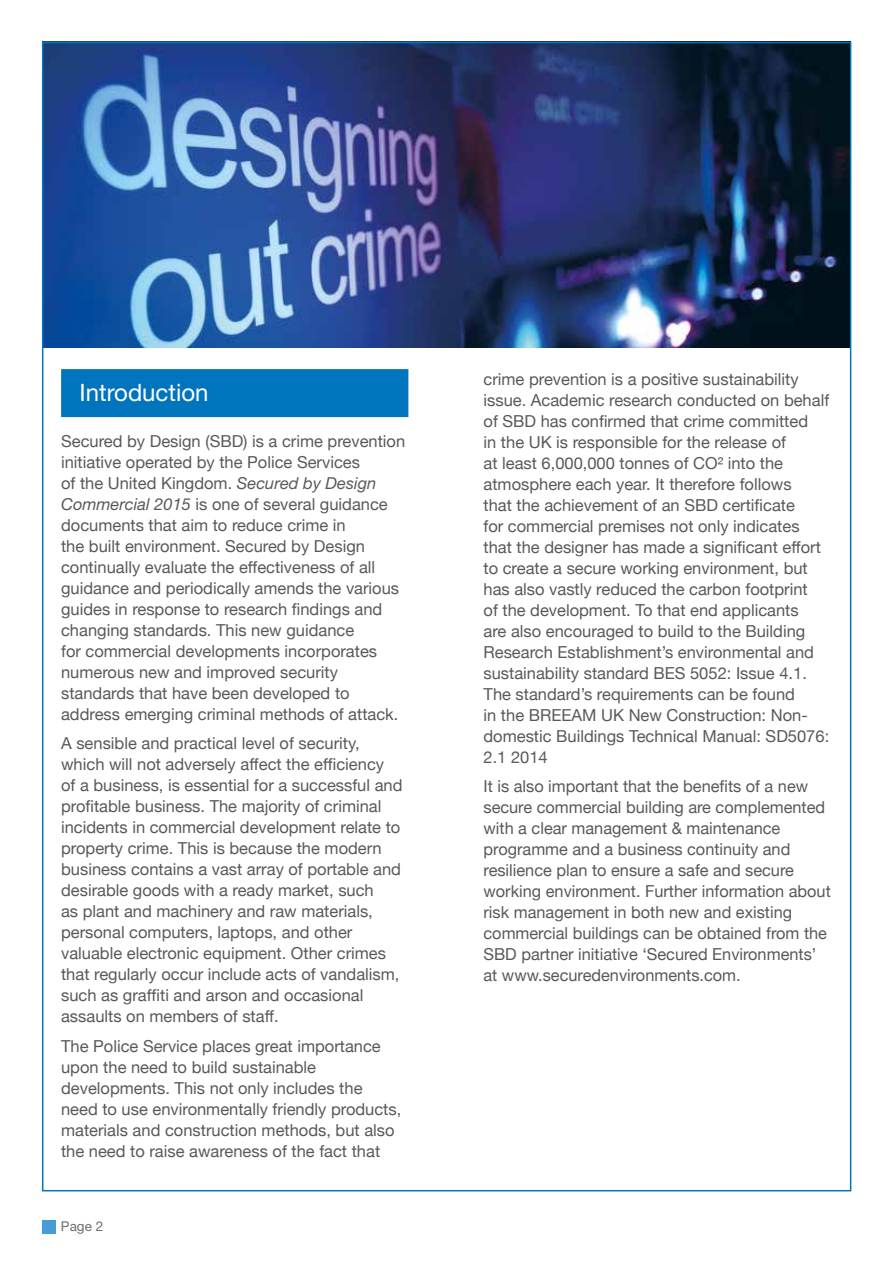
<style>
.page{position:relative;width:893px;height:1263px;background:#fff}
.page>*{position:absolute;margin:0;border:0;box-sizing:border-box;transform-origin:0 0}
.t1{font:24px "Helvetica Neue";color:#fff}
.t2{font:16.5px/21px "Helvetica Neue";color:#59595c}
.t3{font:13.5px "Helvetica Neue";color:#706f6f}
.s1{font-style:italic}
</style>
<div class="page">
<div style="left:43px;top:1220px;width:13px;height:13px;background:#449dd7"></div>
<img style="left:45px;top:45px;width:803px;height:303px">
<div style="left:61px;top:369px;width:347px;height:48px;background:#0075bd"></div>
<h1 class="t1" style="left:80px;top:378px;width:130px">Introduction</h1>
<p class="t2" style="left:61px;top:430px;width:346px">Secured by Design (SBD) is a crime prevention initiative operated by the Police Services<br>of the United Kingdom. <span class="s1">Secured by Design Commercial 2015</span> is one of several guidance documents that aim to reduce crime in<br>the built environment. Secured by Design continually evaluate the effectiveness of all guidance and periodically amends the various guides in response to research findings and changing standards. This new guidance<br>for commercial developments incorporates numerous new and improved security standards that have been developed to address emerging criminal methods of attack.</p>
<p class="t2" style="left:61px;top:733px;width:343px">A sensible and practical level of security, which will not adversely affect the efficiency of a business, is essential for a successful and profitable business. The majority of criminal incidents in commercial development relate to property crime. This is because the modern business contains a vast array of portable and desirable goods with a ready market, such<br>as plant and machinery and raw materials, personal computers, laptops, and other valuable electronic equipment. Other crimes that regularly occur include acts of vandalism, such as graffiti and arson and occasional assaults on members of staff.</p>
<p class="t2" style="left:61px;top:1035px;width:342px">The Police Service places great importance upon the need to build sustainable developments. This not only includes the need to use environmentally friendly products, materials and construction methods, but also the need to raise awareness of the fact that</p>
<p class="t3" style="left:61px;top:1218px;width:44px">Page 2</p>
<p class="t2" style="left:483px;top:368px;width:347px">crime prevention is a positive sustainability issue. Academic research conducted on behalf of SBD has confirmed that crime committed<br>in the UK is responsible for the release of<br>at least 6,000,000 tonnes of CO² into the atmosphere each year. It therefore follows<br>that the achievement of an SBD certificate<br>for commercial premises not only indicates that the designer has made a significant effort to create a secure working environment, but has also vastly reduced the carbon footprint<br>of the development. To that end applicants<br>are also encouraged to build to the Building Research Establishment’s environmental and sustainability standard BES 5052: Issue 4.1.<br>The standard’s requirements can be found<br>in the BREEAM UK New Construction: Non&shy;domestic Buildings Technical Manual: SD5076:<br>2.1 2014</p>
<p class="t2" style="left:483px;top:776px;width:349px">It is also important that the benefits of a new secure commercial building are complemented with a clear management &amp; maintenance programme and a business continuity and resilience plan to ensure a safe and secure working environment. Further information about risk management in both new and existing commercial buildings can be obtained from the SBD partner initiative ‘Secured Environments’ at www.securedenvironments.com.</p>
</div>
